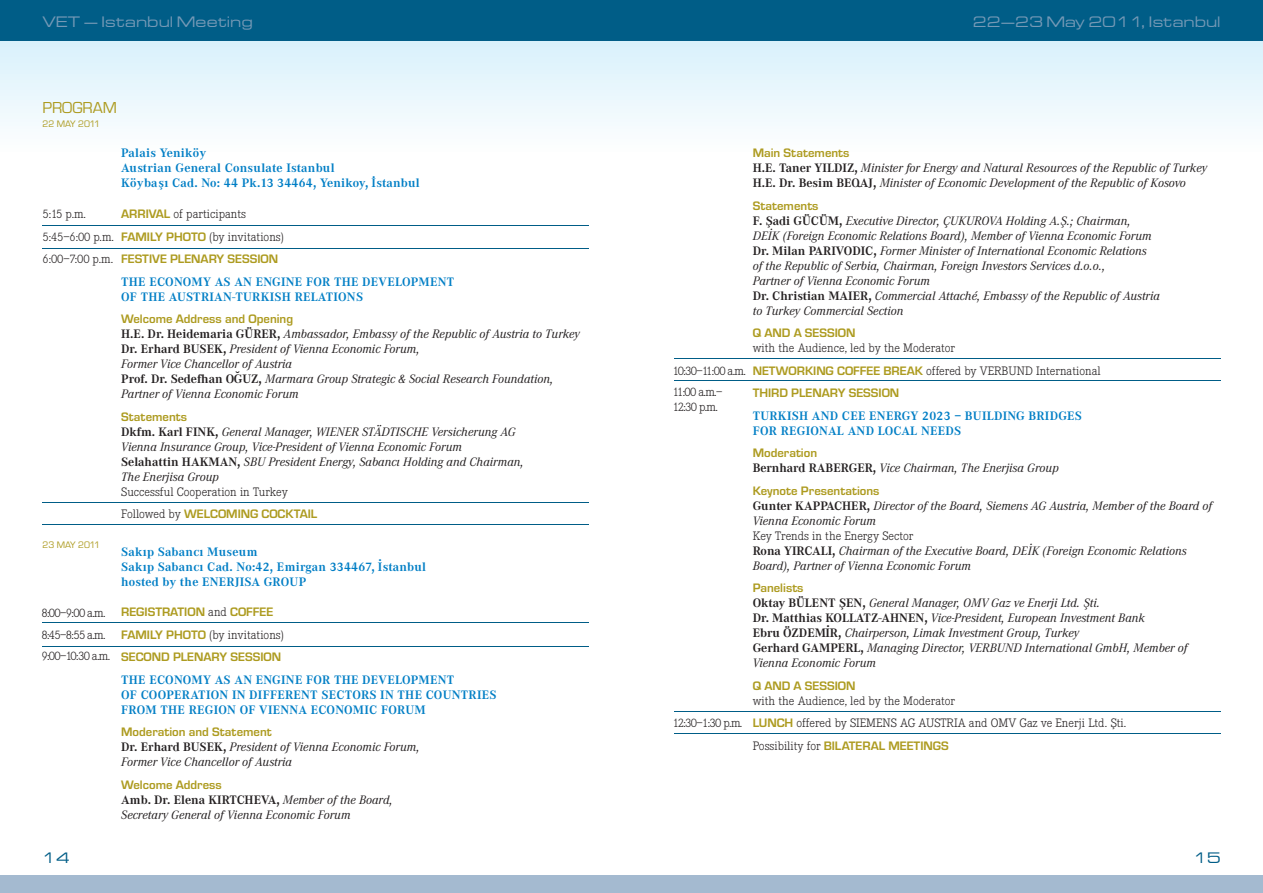
<style>
.page{position:relative;width:1263px;height:893px;background:#fff}
.page>*{position:absolute;margin:0;border:0;box-sizing:border-box;transform-origin:0 0}
.t1{font:16.5px "Eurostile T";color:#ad9b20}
.t2{font:13.5px "Thekla Extended";letter-spacing:.02em;color:#7599b6}
.t3{font:13.5px "Thekla Extended";color:#005d87}
.t4{font:italic 12.75px/15px "Corporate A";color:#231f20}
.t5{font:700 12.75px/15px "Corporate A";letter-spacing:.02em;color:#007ec5}
.t6{font:300 12.75px/22.5px "Corporate E";color:#231f20}
.t7{font:700 12.75px "Eurostile T";color:#ad9b20}
.t8{font:300 12.75px/21px "Corporate E";letter-spacing:-.085em;color:#231f20}
.t9{font:700 12.75px "Corporate A";color:#231f20}
.t10{font:9.75px "Eurostile T";letter-spacing:-.025em;color:#ad9b20}
.s1{font-family:"Eurostile T";font-weight:700;color:#ad9b20}
.s2{font-weight:700;font-style:normal}
.s3{font-family:"Corporate E";font-weight:300;color:#231f20}
</style>
<div class="page">
<svg style="left:0;top:40px;width:631px;height:86px"></svg>
<svg style="left:631px;top:40px;width:632px;height:86px"></svg>
<div style="left:0;top:0;width:631px;height:40px;background:#005d87"></div>
<div style="left:0;top:876px;width:631px;height:17px;background:#a4bad0"></div>
<div style="left:631px;top:0;width:632px;height:40px;background:#005d87"></div>
<div style="left:631px;top:876px;width:632px;height:17px;background:#a4bad0"></div>
<hr style="left:43px;top:622px;width:546px;height:1px;background:#005d87">
<hr style="left:674px;top:380px;width:546px;height:1px;background:#005d87">
<hr style="left:674px;top:358px;width:546px;height:1px;background:#005d87">
<hr style="left:674px;top:733px;width:546px;height:1px;background:#005d87">
<hr style="left:674px;top:711px;width:546px;height:1px;background:#005d87">
<hr style="left:43px;top:646px;width:546px;height:1px;background:#005d87">
<hr style="left:43px;top:225px;width:546px;height:1px;background:#005d87">
<hr style="left:43px;top:524px;width:546px;height:1px;background:#005d87">
<hr style="left:43px;top:502px;width:546px;height:1px;background:#005d87">
<hr style="left:43px;top:248px;width:546px;height:1px;background:#005d87">
<p class="t2" style="left:43px;top:12px;width:211px">VET – Istanbul Meeting</p>
<p class="t2" style="left:973px;top:12px;width:249px">22–23 May 2011, Istanbul</p>
<p class="t1" style="left:43px;top:99px;width:76px">PROGRAM</p>
<p class="t10" style="left:43px;top:119px;width:59px">22 MAY 2011</p>
<p class="t5" style="left:121px;top:146px;width:300px">Palais Yeniköy<br>Austrian General Consulate Istanbul<br>Köyba¸sı Cad. No: 44 Pk.13 34464, Yenikoy, Istanbul</p>
<p class="t5" style="left:372px;top:166px;width:5px">.</p>
<p class="t6" style="left:121px;top:203px;width:164px"><span class="s1">ARRIVAL</span> of participants<br><span class="s1">FAMILY PHOTO</span> (by invitations)</p>
<p class="t7" style="left:121px;top:252px;width:158px">FESTIVE PLENARY SESSION</p>
<p class="t5" style="left:121px;top:274px;width:335px">THE ECONOMY AS AN ENGINE FOR THE DEVELOPMENT<br>OF THE AUSTRIAN-TURKISH RELATIONS</p>
<p class="t7" style="left:121px;top:312px;width:173px">WELCOME ADDRESS AND OPENING</p>
<p class="t4" style="left:121px;top:326px;width:460px"><span class="s2">H.E. Dr. Heidemaria GÜRER,</span> Ambassador, embassy of the republic of Austria to turkey <span class="s2">Dr. Erhard BUSEK,</span> President of Vienna economic Forum,<br>Former Vice Chancellor of Austria<br><span class="s2">Prof. Dr. Sedefhan OGUZ,</span> Marmara Group Strategic &amp; Social research Foundation,</p>
<p class="t6" style="left:43px;top:203px;width:45px">5:15 p.m.</p>
<p class="t6" style="left:43px;top:225px;width:73px">5:45–6:00 p.m.<br>6:00–7:00 p.m.</p>
<p class="t9" style="left:234px;top:369px;width:8px">˘</p>
<p class="t4" style="left:121px;top:386px;width:179px">Partner of Vienna economic Forum</p>
<p class="t7" style="left:121px;top:409px;width:67px">STATEMENTS</p>
<p class="t4" style="left:121px;top:424px;width:404px"><span class="s2">Dkfm. Karl FINK,</span> General Manager, Wiener StädtiSChe Versicherung AG Vienna insurance Group, Vice-President of Vienna economic Forum<br><span class="s2">Selahattin HAKMAN,</span> SbU President energy, Sabancı holding and Chairman, the enerjisa Group</p>
<p class="t6" style="left:121px;top:480px;width:168px">Successful Cooperation in Turkey</p>
<p class="t7" style="left:121px;top:507px;width:194px"><span class="s3">Followed by</span> WELCOMING COCKTAIL</p>
<p class="t5" style="left:121px;top:544px;width:306px">Sakıp Sabancı Museum<br>Sakıp Sabancı Cad. No:42, Emirgan 334467, Istanbul</p>
<p class="t10" style="left:43px;top:539px;width:59px">23 MAY 2011</p>
<p class="t5" style="left:378px;top:549px;width:5px">.</p>
<p class="t6" style="left:41px;top:602px;width:66px">8:00–9:00 a.m.</p>
<p class="t6" style="left:41px;top:624px;width:70px;line-height:21.1px">8:45–8:55 a.m.<br>9:00–10:30 a.m.</p>
<p class="t5" style="left:121px;top:574px;width:186px">hosted by the ENERJISA GROUP</p>
<p class="t7" style="left:121px;top:605px;width:154px">REGISTRATION <span class="s3">and</span> COFFEE</p>
<p class="t6" style="left:121px;top:624px;width:164px"><span class="s1">FAMILY PHOTO</span> (by invitations)</p>
<p class="t7" style="left:121px;top:650px;width:161px">SECOND PLENARY SESSION</p>
<p class="t5" style="left:121px;top:672px;width:377px">THE ECONOMY AS AN ENGINE FOR THE DEVELOPMENT<br>OF COOPERATION IN DIFFERENT SECTORS IN THE COUNTRIES<br>FROM THE REGION OF VIENNA ECONOMIC FORUM</p>
<p class="t7" style="left:121px;top:725px;width:152px">MODERATION AND STATEMENT</p>
<p class="t4" style="left:121px;top:740px;width:300px"><span class="s2">Dr. Erhard BUSEK,</span> President of Vienna economic Forum,<br>Former Vice Chancellor of Austria</p>
<p class="t7" style="left:121px;top:778px;width:102px">WELCOME ADDRESS</p>
<p class="t4" style="left:121px;top:792px;width:273px"><span class="s2">Amb. Dr. Elena KIRTCHEVA,</span> Member of the board,<br>Secretary General of Vienna economic Forum</p>
<p class="t7" style="left:753px;top:146px;width:98px">MAIN STATEMENTS</p>
<p class="t4" style="left:753px;top:161px;width:456px"><span class="s2">H.E. Taner YILDIZ,</span> Minister for energy and natural resources of the republic of turkey<br><span class="s2">H.E. Dr. Besim BEQAJ,</span> Minister of economic development of the republic of kosovo</p>
<p class="t7" style="left:753px;top:199px;width:67px">STATEMENTS</p>
<p class="t4" style="left:753px;top:213px;width:401px"><span class="s2">F. ¸Sadi GÜCÜM,</span> executive director, ÇUkUrOVA holding A.¸S.; Chairman, deik (Foreign economic relations board), Member of Vienna economic Forum</p>
<p class="t4" style="left:753px;top:213px;width:396px;line-height:24.8px;text-indent:18px">.<br><span class="s2">Dr. Milan PARIVODIC,</span> Former Minister of international economic relations</p>
<p class="t4" style="left:753px;top:258px;width:409px">of the republic of Serbia, Chairman, Foreign investors Services d.o.o.,<br>Partner of Vienna economic Forum<br><span class="s2">Dr. Christian MAIER,</span> Commercial Attaché, embassy of the republic of Austria to turkey Commercial Section</p>
<p class="t7" style="left:753px;top:326px;width:104px">Q AND A SESSION</p>
<p class="t6" style="left:753px;top:337px;width:349px">with the Audience, led by the Moderator<br><span class="s1">NETWORKING COFFEE BREAK</span> offered by VERBUND International</p>
<p class="t7" style="left:753px;top:386px;width:148px">THIRD PLENARY SESSION</p>
<p class="t5" style="left:753px;top:408px;width:331px">TURKISH AND CEE ENERGY 2023 – BUILDING BRIDGES<br>FOR REGIONAL AND LOCAL NEEDS</p>
<p class="t7" style="left:753px;top:446px;width:66px">MODERATION</p>
<p class="t4" style="left:753px;top:461px;width:308px"><span class="s2">Bernhard RABERGER,</span> Vice Chairman, the enerjisa Group</p>
<p class="t7" style="left:753px;top:484px;width:128px">KEYNOTE PRESENTATIONS</p>
<p class="t4" style="left:753px;top:498px;width:461px"><span class="s2">Gunter KAPPACHER,</span> director of the board, Siemens AG Austria, Member of the board of<br>Vienna economic Forum</p>
<p class="t6" style="left:753px;top:525px;width:162px">Key Trends in the Energy Sector</p>
<p class="t4" style="left:753px;top:543px;width:436px"><span class="s2">Rona YIRCALI,</span> Chairman of the executive board, deik (Foreign economic relations</p>
<p class="t8" style="left:673px;top:360px;width:74px">10:30–11:00 a.m.<br>11:00 a.m.–</p>
<p class="t6" style="left:673px;top:396px;width:47px">12:30 p.m.</p>
<p class="t4" style="left:1030px;top:533px;width:5px">.</p>
<p class="t6" style="left:673px;top:712px;width:71px">12:30–1:30 p.m.</p>
<p class="t4" style="left:753px;top:558px;width:220px">board), Partner of Vienna economic Forum</p>
<p class="t7" style="left:753px;top:581px;width:52px">PANELISTS</p>
<p class="t4" style="left:753px;top:596px;width:394px"><span class="s2">Oktay BÜLENT ¸SEN,</span> General Manager, OMV Gaz ve enerji l td. ¸Sti.<br><span class="s2">Dr. Matthias KOLLATZ-AHNEN,</span> Vice-President, european investment bank<br><span class="s2">Ebru ÖZDEMIR,</span> Chairperson, l imak investment Group, turkey</p>
<p class="t4" style="left:753px;top:611px;width:436px;line-height:24.8px;text-indent:74px"><span class="s2">.<br>Gerhard GAMPERL,</span> Managing director, VerbUnd international Gmbh, Member of</p>
<p class="t4" style="left:753px;top:656px;width:125px">Vienna economic Forum</p>
<p class="t7" style="left:753px;top:678px;width:104px">Q AND A SESSION</p>
<p class="t6" style="left:753px;top:689px;width:375px">with the Audience, led by the Moderator<br><span class="s1">LUNCH</span> offered by SIEMENS AG AUSTRIA and OMV Gaz ve Enerji Ltd. ¸Sti.</p>
<p class="t7" style="left:753px;top:739px;width:197px"><span class="s3">Possibility for</span> BILATERAL MEETINGS</p>
<p class="t3" style="left:42px;top:848px;width:29px">14</p>
<p class="t3" style="left:1193px;top:848px;width:29px">15</p>
</div>
